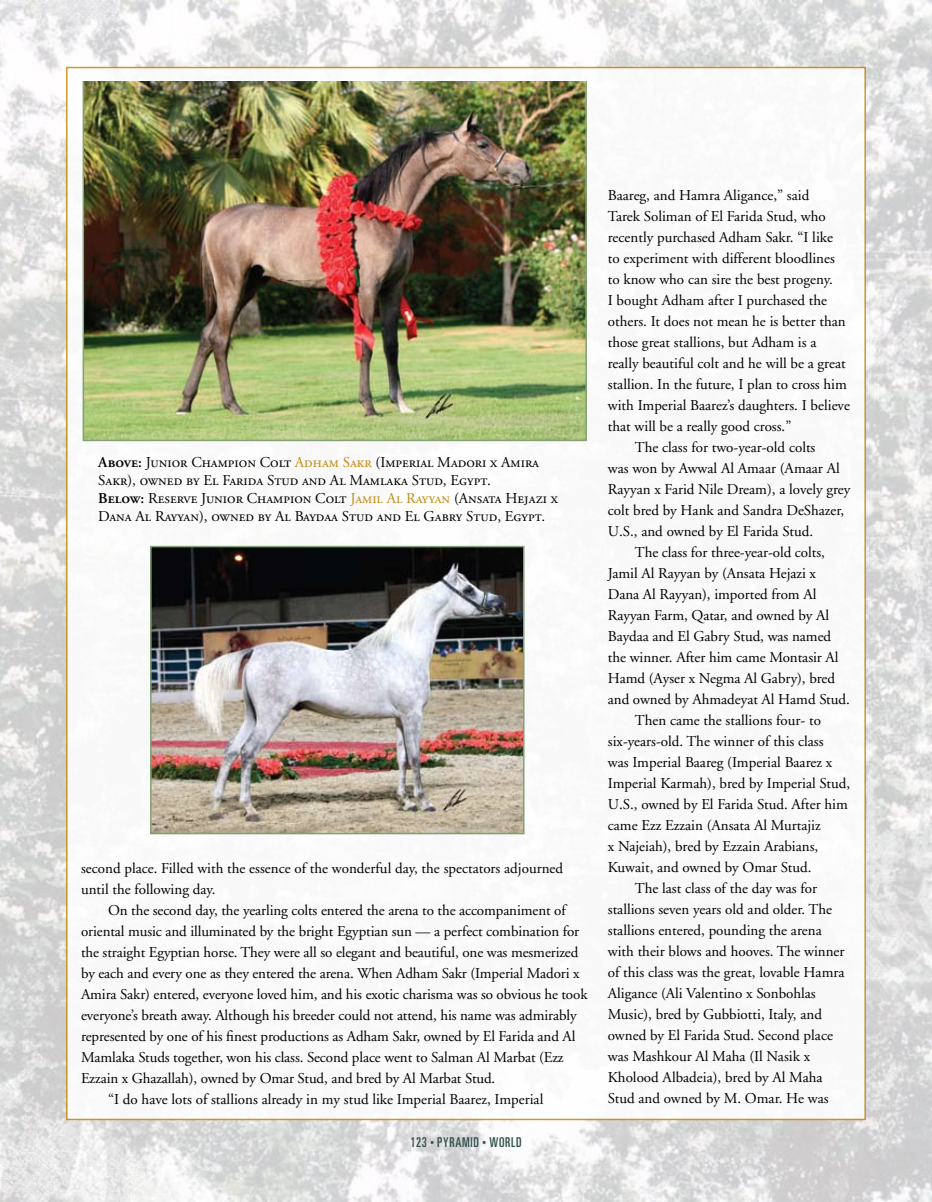
<style>
.page{position:relative;width:932px;height:1202px;background:#fff}
.page>*{position:absolute;margin:0;border:0;box-sizing:border-box;transform-origin:0 0}
.t1{font:15px/21px "Adobe Garamond";color:#000}
.t2{font:15px/18px "Adobe Garamond Regular SC";color:#000}
.t3{font:ultra-condensed 13.5px "Univers";letter-spacing:.05em;color:#2e4f49}
.s1{font-family:"Adobe Garamond Semibold SC"}
.s2{color:#c48a10}
.s3{font-family:"Universal Newswith Comm Pi";font-stretch:normal;font-size:10.5px}
</style>
<div class="page">
<img style="left:0;top:0;width:932px;height:1202px">
<div style="left:66px;top:67px;width:800px;height:1053px;background:#fff;border:2px solid #c48a10"></div>
<img style="left:86px;top:83px;width:498px;height:355px">
<div style="left:83px;top:80px;width:504px;height:361px;border:2px solid #81a277"></div>
<img style="left:153px;top:549px;width:368px;height:282px">
<div style="left:150px;top:546px;width:374px;height:288px;border:2px solid #81a277"></div>
<p class="t2" style="left:98px;top:453px;width:461px"><span class="s1">Above:</span> Junior Champion Colt <span class="s2">Adham Sakr</span> (Imperial Madori x Amira Sakr), owned by El Farida Stud and Al Mamlaka Stud, Egypt.<br><span class="s1">Below:</span> Reserve Junior Champion Colt <span class="s2">Jamil Al Rayyan</span> (Ansata Hejazi x Dana Al Rayyan), owned by Al Baydaa Stud and El Gabry Stud, Egypt.</p>
<p class="t1" style="left:81px;top:858px;width:483px">second place. Filled with the essence of the wonderful day, the spectators adjourned until the following day.</p>
<p class="t1" style="left:108px;top:900px;width:459px">On the second day, the yearling colts entered the arena to the accompaniment of</p>
<p class="t1" style="left:81px;top:921px;width:499px">oriental music and illuminated by the bright Egyptian sun — a perfect combination for</p>
<p class="t1" style="left:81px;top:942px;width:499px">the straight Egyptian horse. They were all so elegant and beautiful, one was mesmerized</p>
<p class="t1" style="left:81px;top:963px;width:500px">by each and every one as they entered the arena. When Adham Sakr (Imperial Madori x</p>
<p class="t1" style="left:81px;top:984px;width:508px">Amira Sakr) entered, everyone loved him, and his exotic charisma was so obvious he took</p>
<p class="t1" style="left:81px;top:1005px;width:497px">everyone’s breath away. Although his breeder could not attend, his name was admirably</p>
<p class="t1" style="left:81px;top:1026px;width:496px">represented by one of his finest productions as Adham Sakr, owned by El Farida and Al</p>
<p class="t1" style="left:81px;top:1047px;width:484px">Mamlaka Studs together, won his class. Second place went to Salman Al Marbat (Ezz</p>
<p class="t1" style="left:81px;top:1068px;width:416px">Ezzain x Ghazallah), owned by Omar Stud, and bred by Al Marbat Stud.</p>
<p class="t1" style="left:108px;top:1089px;width:437px">“I do have lots of stallions already in my stud like Imperial Baarez, Imperial</p>
<p class="t3" style="left:410px;top:1134px;width:113px">123 <span class="s3">b</span> PYRAMID <span class="s3">b</span> WORLD</p>
<p class="t1" style="left:608px;top:185px;width:203px">Baareg, and Hamra Aligance,” said</p>
<p class="t1" style="left:608px;top:206px;width:219px">Tarek Soliman of El Farida Stud, who</p>
<p class="t1" style="left:608px;top:227px;width:227px">recently purchased Adham Sakr. “I like</p>
<p class="t1" style="left:608px;top:248px;width:229px">to experiment with different bloodlines</p>
<p class="t1" style="left:608px;top:269px;width:227px">to know who can sire the best progeny.</p>
<p class="t1" style="left:608px;top:290px;width:221px">I bought Adham after I purchased the</p>
<p class="t1" style="left:608px;top:311px;width:239px">others. It does not mean he is better than</p>
<p class="t1" style="left:608px;top:332px;width:210px">those great stallions, but Adham is a</p>
<p class="t1" style="left:608px;top:353px;width:239px">really beautiful colt and he will be a great</p>
<p class="t1" style="left:608px;top:374px;width:241px">stallion. In the future, I plan to cross him</p>
<p class="t1" style="left:608px;top:395px;width:243px">with Imperial Baarez’s daughters. I believe</p>
<p class="t1" style="left:608px;top:416px;width:185px">that will be a really good cross.”</p>
<p class="t1" style="left:634px;top:437px;width:182px">The class for two-year-old colts</p>
<p class="t1" style="left:608px;top:458px;width:233px">was won by Awwal Al Amaar (Amaar Al</p>
<p class="t1" style="left:608px;top:479px;width:244px">Rayyan x Farid Nile Dream), a lovely grey</p>
<p class="t1" style="left:608px;top:500px;width:238px">colt bred by Hank and Sandra DeShazer,</p>
<p class="t1" style="left:608px;top:521px;width:207px">U.S., and owned by El Farida Stud.</p>
<p class="t1" style="left:634px;top:542px;width:192px">The class for three-year-old colts,</p>
<p class="t1" style="left:608px;top:563px;width:210px">Jamil Al Rayyan by (Ansata Hejazi x</p>
<p class="t1" style="left:608px;top:584px;width:210px">Dana Al Rayyan), imported from Al</p>
<p class="t1" style="left:608px;top:605px;width:223px">Rayyan Farm, Qatar, and owned by Al</p>
<p class="t1" style="left:608px;top:626px;width:225px">Baydaa and El Gabry Stud, was named</p>
<p class="t1" style="left:608px;top:647px;width:232px">the winner. After him came Montasir Al</p>
<p class="t1" style="left:608px;top:668px;width:229px">Hamd (Ayser x Negma Al Gabry), bred</p>
<p class="t1" style="left:608px;top:689px;width:243px">and owned by Ahmadeyat Al Hamd Stud.</p>
<p class="t1" style="left:634px;top:710px;width:188px">Then came the stallions four- to</p>
<p class="t1" style="left:608px;top:731px;width:217px">six-years-old. The winner of this class</p>
<p class="t1" style="left:608px;top:752px;width:226px">was Imperial Baareg (Imperial Baarez x</p>
<p class="t1" style="left:608px;top:773px;width:244px">Imperial Karmah), bred by Imperial Stud,</p>
<p class="t1" style="left:608px;top:794px;width:241px">U.S., owned by El Farida Stud. After him</p>
<p class="t1" style="left:608px;top:815px;width:214px">came Ezz Ezzain (Ansata Al Murtajiz</p>
<p class="t1" style="left:608px;top:836px;width:212px">x Najeiah), bred by Ezzain Arabians,</p>
<p class="t1" style="left:608px;top:857px;width:205px">Kuwait, and owned by Omar Stud.</p>
<p class="t1" style="left:634px;top:878px;width:184px">The last class of the day was for</p>
<p class="t1" style="left:608px;top:899px;width:226px">stallions seven years old and older. The</p>
<p class="t1" style="left:608px;top:920px;width:215px">stallions entered, pounding the arena</p>
<p class="t1" style="left:608px;top:941px;width:238px">with their blows and hooves. The winner</p>
<p class="t1" style="left:608px;top:962px;width:238px">of this class was the great, lovable Hamra</p>
<p class="t1" style="left:608px;top:983px;width:209px">Aligance (Ali Valentino x Sonbohlas</p>
<p class="t1" style="left:608px;top:1004px;width:216px">Music), bred by Gubbiotti, Italy, and</p>
<p class="t1" style="left:608px;top:1025px;width:227px">owned by El Farida Stud. Second place</p>
<p class="t1" style="left:608px;top:1046px;width:204px">was Mashkour Al Maha (Il Nasik x</p>
<p class="t1" style="left:608px;top:1067px;width:216px">Kholood Albadeia), bred by Al Maha</p>
<p class="t1" style="left:608px;top:1088px;width:222px">Stud and owned by M. Omar. He was</p>
</div>
